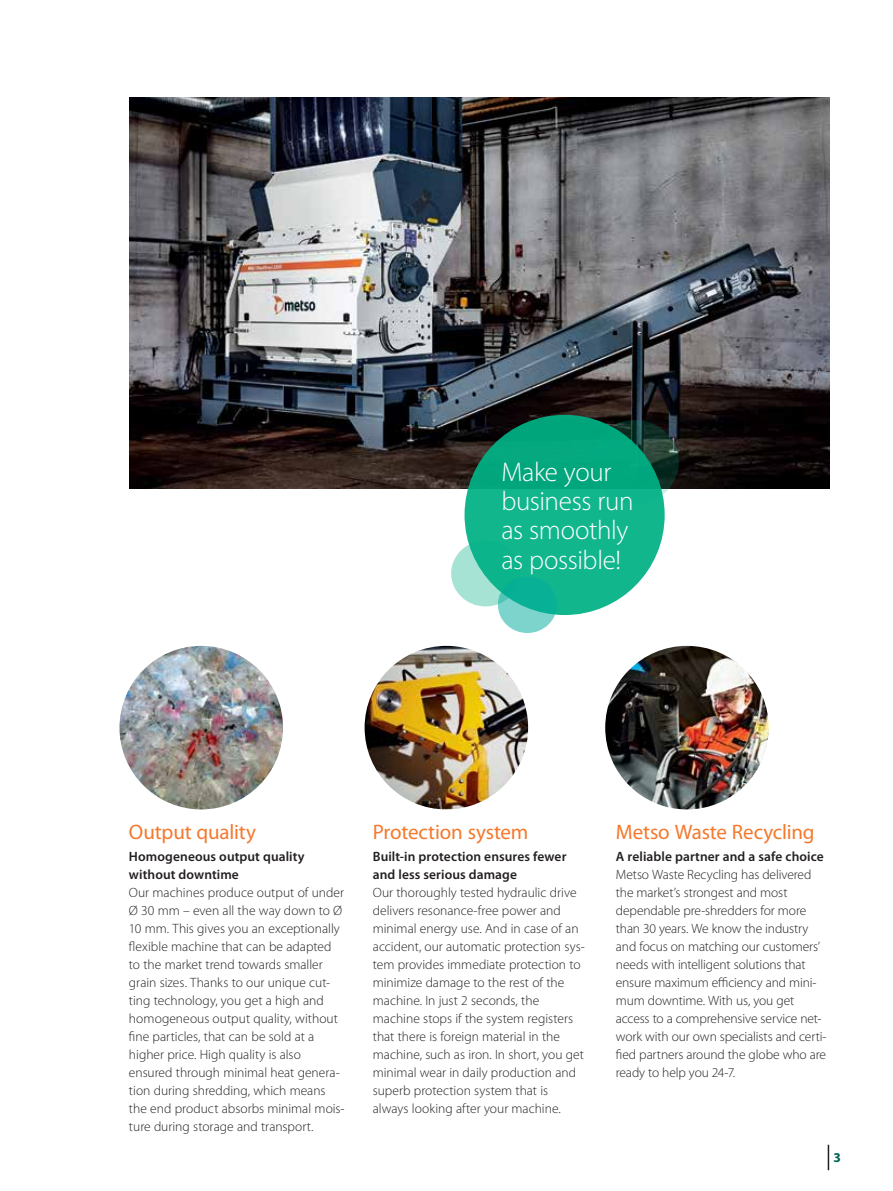
<style>
.page{position:relative;width:893px;height:1191px;background:#fff}
.page>*{position:absolute;margin:0;border:0;box-sizing:border-box;transform-origin:0 0}
.t1{font:300 27px/29.4px "Myriad Pro";letter-spacing:-.015em;color:#fff}
.t2{font:21px "Myriad Pro";letter-spacing:-.01em;color:#f4792d}
.t3{font:300 13.5px/18px "Myriad Pro";color:#231f20}
.t4{font:600 13.5px/18px "Myriad Pro";letter-spacing:.005em;color:#231f20}
.t5{font:700 13.5px "Myriad Pro";color:#006253}
</style>
<div class="page">
<img style="left:129px;top:97px;width:700px;height:391px">
<div style="left:465px;top:415px;width:200px;height:200px;background:linear-gradient(to bottom,#01a57b,#19bc93);border-radius:50%"></div>
<svg style="left:591px;top:420px;width:88px;height:84px;background:#0d8163"></svg>
<svg style="left:451px;top:540px;width:69px;height:66px;background:#5bccb0"></svg>
<svg style="left:498px;top:576px;width:59px;height:57px;background:#3dc0ae"></svg>
<img style="left:605px;top:646px;width:164px;height:163px;border-radius:82px">
<img style="left:119px;top:646px;width:164px;height:163px;border-radius:82px">
<img style="left:365px;top:646px;width:163px;height:163px;border-radius:82px">
<svg style="left:828px;top:1144px;width:1px;height:26px"></svg>
<h1 class="t1" style="left:501px;top:457px;width:134px">Make your business run as smoothly as possible!</h1>
<h2 class="t2" style="left:129px;top:819px;width:129px">Output quality</h2>
<p class="t4" style="left:129px;top:847px;width:177px">Homogeneous output quality without downtime</p>
<p class="t3" style="left:129px;top:883px;width:217px">Our machines produce output of under Ø 30 mm – even all the way down to Ø 10 mm. This gives you an exceptionally flexible machine that can be adapted to the market trend towards smaller grain sizes. Thanks to our unique cut&shy;ting technology, you get a high and homogeneous output quality, without fine particles, that can be sold at a higher price. High quality is also ensured through minimal heat genera&shy;tion during shredding, which means the end product absorbs minimal mois&shy;ture during storage and transport.</p>
<h2 class="t2" style="left:373px;top:819px;width:157px">Protection system</h2>
<p class="t4" style="left:373px;top:847px;width:195px">Built-in protection ensures fewer and less serious damage</p>
<p class="t3" style="left:373px;top:883px;width:213px">Our thoroughly tested hydraulic drive delivers resonance-free power and minimal energy use. And in case of an accident, our automatic protection sys&shy;tem provides immediate protection to minimize damage to the rest of the machine. In just 2 seconds, the machine stops if the system registers that there is foreign material in the machine, such as iron. In short, you get minimal wear in daily production and superb protection system that is always looking after your machine.</p>
<h2 class="t2" style="left:616px;top:819px;width:200px">Metso Waste Recycling</h2>
<p class="t4" style="left:616px;top:847px;width:209px">A reliable partner and a safe choice</p>
<p class="t3" style="left:616px;top:865px;width:212px">Metso Waste Recycling has delivered the market’s strongest and most dependable pre-shredders for more than 30 years. We know the industry and focus on matching our customers’ needs with intelligent solutions that ensure maximum efficiency and mini&shy;mum downtime. With us, you get access to a comprehensive service net&shy;work with our own specialists and certi&shy;fied partners around the globe who are ready to help you 24-7.</p>
<p class="t5" style="left:833px;top:1148px;width:9px">3</p>
</div>
